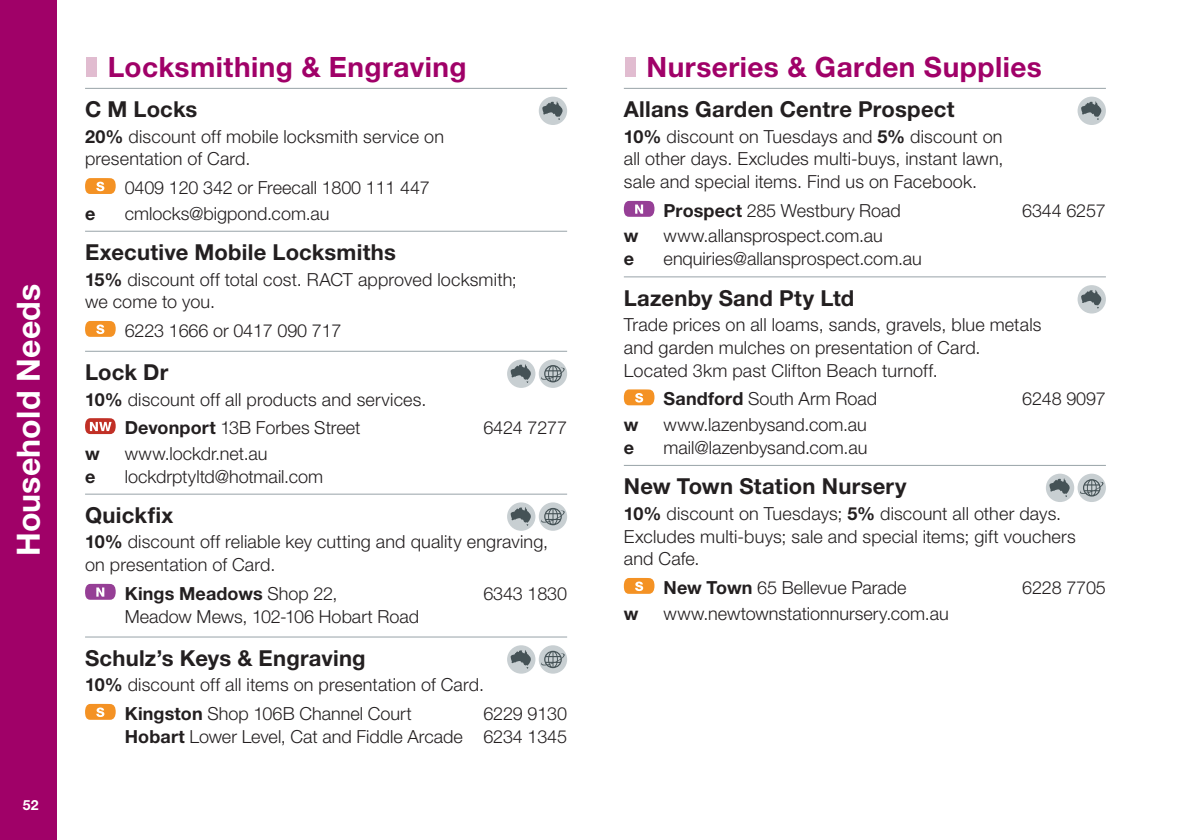
<style>
.page{position:relative;width:1191px;height:840px;background:#fff}
.page>*{position:absolute;margin:0;border:0;box-sizing:border-box;transform-origin:0 0}
.t1{font:700 32px "Helvetica Neue LT Std";letter-spacing:.005em;color:#fff}
.t2{font:700 28px "Helvetica Neue LT Std";letter-spacing:.015em;color:#a00168}
.t3{font:700 22px "Helvetica Neue LT Std";letter-spacing:.01em;color:#231f20}
.t4{font:300 18px/22.8px "Helvetica Neue LT Std";letter-spacing:.005em;color:#231f20}
.t5{font:700 18px "Helvetica Neue LT Std";letter-spacing:.005em;color:#231f20}
.t6{font:700 14px "Helvetica Neue LT Std";color:#fff}
.s1{font-weight:700}
.s2{font-weight:300}
</style>
<div class="page">
<div style="left:0;top:0;width:57px;height:839px;background:#a00168"></div>
<div style="left:86px;top:58px;width:10px;height:19px;background:#e1bcd0"></div>
<hr style="left:85px;top:88px;width:482px;height:1px;background:#98a3a8">
<hr style="left:85px;top:231px;width:482px;height:1px;background:#98a3a8">
<hr style="left:85px;top:351px;width:482px;height:1px;background:#98a3a8">
<hr style="left:85px;top:493px;width:482px;height:1px;background:#98a3a8">
<hr style="left:85px;top:636px;width:482px;height:1px;background:#98a3a8">
<svg style="left:539px;top:97px;width:28px;height:28px"></svg>
<div style="left:539px;top:97px;width:28px;height:28px;background:#c8cfd2;border-radius:50%"></div>
<svg style="left:542px;top:101px;width:20px;height:19px"></svg>
<svg style="left:85px;top:178px;width:31px;height:16px"></svg>
<svg style="left:85px;top:321px;width:31px;height:15px"></svg>
<svg style="left:507px;top:366px;width:28px;height:21px"></svg>
<div style="left:507px;top:359px;width:28px;height:28px;background:#c8cfd2;border-radius:50%"></div>
<svg style="left:510px;top:364px;width:21px;height:19px"></svg>
<svg style="left:539px;top:366px;width:28px;height:21px"></svg>
<div style="left:539px;top:359px;width:28px;height:28px;background:#c8cfd2;border-radius:50%"></div>
<svg style="left:541px;top:365px;width:24px;height:17px"></svg>
<svg style="left:85px;top:418px;width:31px;height:16px"></svg>
<svg style="left:507px;top:505px;width:28px;height:25px"></svg>
<div style="left:507px;top:502px;width:28px;height:28px;background:#c8cfd2;border-radius:50%"></div>
<svg style="left:510px;top:506px;width:21px;height:19px"></svg>
<svg style="left:539px;top:509px;width:28px;height:21px"></svg>
<div style="left:539px;top:502px;width:28px;height:28px;background:#c8cfd2;border-radius:50%"></div>
<svg style="left:541px;top:507px;width:24px;height:18px"></svg>
<svg style="left:85px;top:583px;width:31px;height:16px"></svg>
<svg style="left:507px;top:646px;width:28px;height:27px"></svg>
<div style="left:507px;top:645px;width:28px;height:28px;background:#c8cfd2;border-radius:50%"></div>
<svg style="left:510px;top:649px;width:21px;height:19px"></svg>
<svg style="left:539px;top:652px;width:28px;height:21px"></svg>
<div style="left:539px;top:645px;width:28px;height:28px;background:#c8cfd2;border-radius:50%"></div>
<svg style="left:541px;top:650px;width:24px;height:17px"></svg>
<svg style="left:85px;top:703px;width:31px;height:16px"></svg>
<div style="left:625px;top:58px;width:10px;height:19px;background:#e1bcd0"></div>
<hr style="left:624px;top:88px;width:482px;height:1px;background:#98a3a8">
<hr style="left:624px;top:276px;width:482px;height:1px;background:#98a3a8">
<hr style="left:624px;top:465px;width:482px;height:1px;background:#98a3a8">
<div style="left:1077px;top:97px;width:29px;height:28px;background:#c8cfd2;border-radius:50%"></div>
<svg style="left:1081px;top:101px;width:20px;height:19px"></svg>
<svg style="left:624px;top:201px;width:30px;height:16px"></svg>
<div style="left:1077px;top:285px;width:29px;height:28px;background:#c8cfd2;border-radius:50%"></div>
<svg style="left:1081px;top:289px;width:20px;height:19px"></svg>
<svg style="left:624px;top:389px;width:30px;height:16px"></svg>
<svg style="left:1048px;top:491px;width:26px;height:10px"></svg>
<div style="left:1045px;top:473px;width:29px;height:28px;background:#c8cfd2;border-radius:50%"></div>
<svg style="left:1049px;top:478px;width:20px;height:19px"></svg>
<svg style="left:1078px;top:491px;width:28px;height:10px"></svg>
<div style="left:1077px;top:473px;width:29px;height:28px;background:#c8cfd2;border-radius:50%"></div>
<svg style="left:1080px;top:479px;width:23px;height:17px"></svg>
<svg style="left:624px;top:577px;width:30px;height:16px"></svg>
<h1 class="t1" style="left:9px;top:556px;width:274px;rotate:-90deg">Household Needs</h1>
<p class="t6" style="left:23px;top:795px;width:17px">52</p>
<h2 class="t2" style="left:108px;top:49px;width:360px">Locksmithing &amp; Engraving</h2>
<p class="t3" style="left:85px;top:95px;width:114px">C M Locks</p>
<p class="t4" style="left:85px;top:124px;width:360px"><span class="s1">20%</span> discount off mobile locksmith service on presentation of Card.</p>
<p class="t4" style="left:125px;top:176px;width:306px">0409 120 342 or Freecall 1800 111 447</p>
<p class="t5" style="left:85px;top:202px;width:12px">e</p>
<p class="t4" style="left:125px;top:201px;width:206px">cmlocks@bigpond.com.au</p>
<p class="t3" style="left:85px;top:238px;width:312px">Executive Mobile Locksmiths</p>
<p class="t4" style="left:85px;top:267px;width:433px"><span class="s1">15%</span> discount off total cost. RACT approved locksmith; we come to you.</p>
<p class="t4" style="left:125px;top:318px;width:218px">6223 1666 or 0417 090 717</p>
<p class="t3" style="left:85px;top:358px;width:85px">Lock Dr</p>
<p class="t4" style="left:125px;top:384px;width:303px;line-height:28.4px;text-indent:-40px"><span class="s1">10%</span> discount off all products and services.<br><span class="s1">Devonport</span> 13B Forbes Street</p>
<p class="t4" style="left:483px;top:415px;width:85px">6424 7277</p>
<p class="t5" style="left:85px;top:442px;width:16px">w</p>
<p class="t4" style="left:125px;top:441px;width:144px">www.lockdr.net.au</p>
<p class="t5" style="left:85px;top:464px;width:12px">e</p>
<p class="t4" style="left:125px;top:464px;width:200px">lockdrptyltd@hotmail.com</p>
<p class="t3" style="left:85px;top:501px;width:90px">Quickfix</p>
<p class="t4" style="left:85px;top:530px;width:465px"><span class="s1">10%</span> discount off reliable key cutting and quality engraving, on presentation of Card.</p>
<p class="t5" style="left:125px;top:582px;width:214px">Kings Meadows <span class="s2">Shop 22,</span></p>
<p class="t4" style="left:483px;top:581px;width:85px">6343 1830</p>
<p class="t4" style="left:125px;top:604px;width:296px">Meadow Mews, 102-106 Hobart Road</p>
<p class="t3" style="left:85px;top:643px;width:282px">Schulz’s Keys &amp; Engraving</p>
<p class="t4" style="left:125px;top:670px;width:361px;line-height:28.4px;text-indent:-40px"><span class="s1">10%</span> discount off all items on presentation of Card.<br><span class="s1">Kingston</span> Shop 106B Channel Court</p>
<p class="t4" style="left:125px;top:701px;width:444px;text-align:right">6229 9130<br><span class="s1">Hobart</span> Lower Level, Cat and Fiddle Arcade 6234 1345</p>
<h2 class="t2" style="left:646px;top:49px;width:397px">Nurseries &amp; Garden Supplies</h2>
<p class="t3" style="left:624px;top:95px;width:332px">Allans Garden Centre Prospect</p>
<p class="t4" style="left:624px;top:124px;width:381px;text-align:justify"><span class="s1">10%</span> discount on Tuesdays and <span class="s1">5%</span> discount on all other days. Excludes multi-buys, instant lawn, sale and special items. Find us on Facebook.</p>
<p class="t4" style="left:663px;top:198px;width:239px"><span class="s1">Prospect</span> 285 Westbury Road</p>
<p class="t4" style="left:1022px;top:198px;width:85px">6344 6257</p>
<p class="t5" style="left:624px;top:225px;width:16px">w</p>
<p class="t4" style="left:663px;top:224px;width:221px">www.allansprospect.com.au</p>
<p class="t5" style="left:624px;top:247px;width:12px">e</p>
<p class="t4" style="left:663px;top:247px;width:260px">enquiries@allansprospect.com.au</p>
<p class="t3" style="left:624px;top:284px;width:232px">Lazenby Sand Pty Ltd</p>
<p class="t4" style="left:624px;top:313px;width:419px">Trade prices on all loams, sands, gravels, blue metals and garden mulches on presentation of Card.<br>Located 3km past Clifton Beach turnoff.</p>
<p class="t4" style="left:663px;top:387px;width:215px"><span class="s1">Sandford</span> South Arm Road</p>
<p class="t4" style="left:1022px;top:387px;width:85px">6248 9097</p>
<p class="t5" style="left:624px;top:413px;width:16px">w</p>
<p class="t4" style="left:663px;top:412px;width:205px">www.lazenbysand.com.au</p>
<p class="t5" style="left:624px;top:436px;width:12px">e</p>
<p class="t4" style="left:663px;top:435px;width:205px">mail@lazenbysand.com.au</p>
<p class="t3" style="left:624px;top:472px;width:284px">New Town Station Nursery</p>
<p class="t4" style="left:624px;top:501px;width:453px"><span class="s1">10%</span> discount on Tuesdays; <span class="s1">5%</span> discount all other days.<br>Excludes multi-buys; sale and special items; gift vouchers and Cafe.</p>
<p class="t4" style="left:663px;top:575px;width:244px"><span class="s1">New Town</span> 65 Bellevue Parade</p>
<p class="t4" style="left:1022px;top:575px;width:85px">6228 7705</p>
<p class="t5" style="left:624px;top:601px;width:16px">w</p>
<p class="t4" style="left:663px;top:601px;width:287px">www.newtownstationnursery.com.au</p>
</div>
